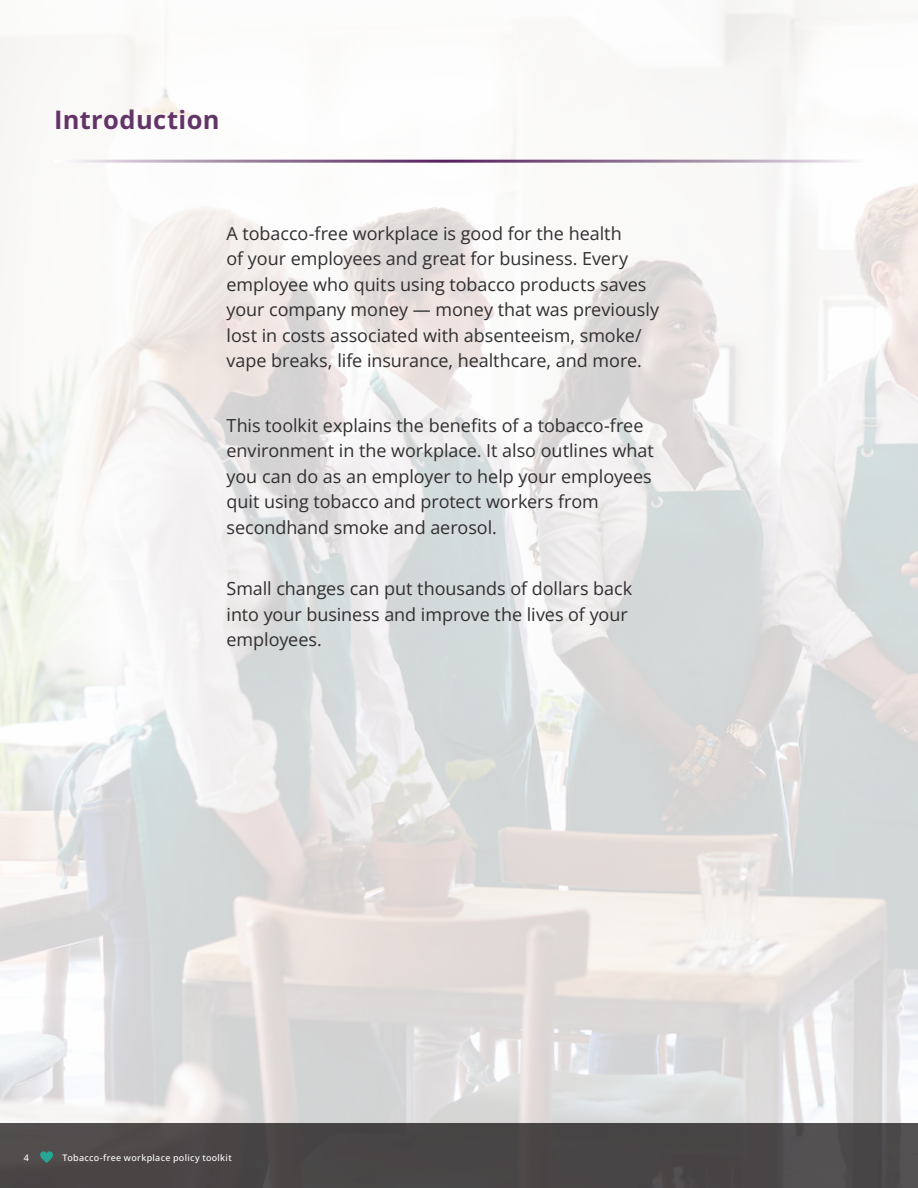
<style>
.page{position:relative;width:918px;height:1188px;background:#fff}
.page>*{position:absolute;margin:0;border:0;box-sizing:border-box;transform-origin:0 0}
.body_copy{font:700 25.5px "Open Sans";letter-spacing:.015em;color:#633468}
.body_copy_larger{font:18px/25.5px "Open Sans";letter-spacing:-.005em;color:#312f30}
.body_bold{font:500 9px "Open Sans";letter-spacing:.035em;color:#fff}
</style>
<div class="page">
<img style="left:0;top:0;width:917px;height:1123px">
<hr style="left:917px;top:0;width:1px;height:1188px;background:#24a695">
<hr style="left:54px;top:160px;width:810px;height:3px;background:#fff">
<div style="left:0;top:1123px;width:918px;height:65px;background:#494546"></div>
<svg style="left:40px;top:1151px;width:13px;height:12px"></svg>
<p class="body_copy" style="left:54px;top:102px;width:167px">Introduction</p>
<p class="body_copy_larger" style="left:227px;top:220px;width:434px">A tobacco-free workplace is good for the health<br>of your employees and great for business. Every employee who quits using tobacco products saves your company money — money that was previously lost in costs associated with absenteeism, smoke/ vape breaks, life insurance, healthcare, and more.</p>
<p class="body_copy_larger" style="left:227px;top:412px;width:429px">This toolkit explains the benefits of a tobacco-free environment in the workplace. It also outlines what you can do as an employer to help your employees quit using tobacco and protect workers from secondhand smoke and aerosol.</p>
<p class="body_copy_larger" style="left:227px;top:575px;width:407px">Small changes can put thousands of dollars back into your business and improve the lives of your employees.</p>
<p class="body_bold" style="left:24px;top:1151px;width:7px">4</p>
<p class="body_bold" style="left:63px;top:1151px;width:171px">Tobacco-free workplace policy toolkit</p>
</div>
